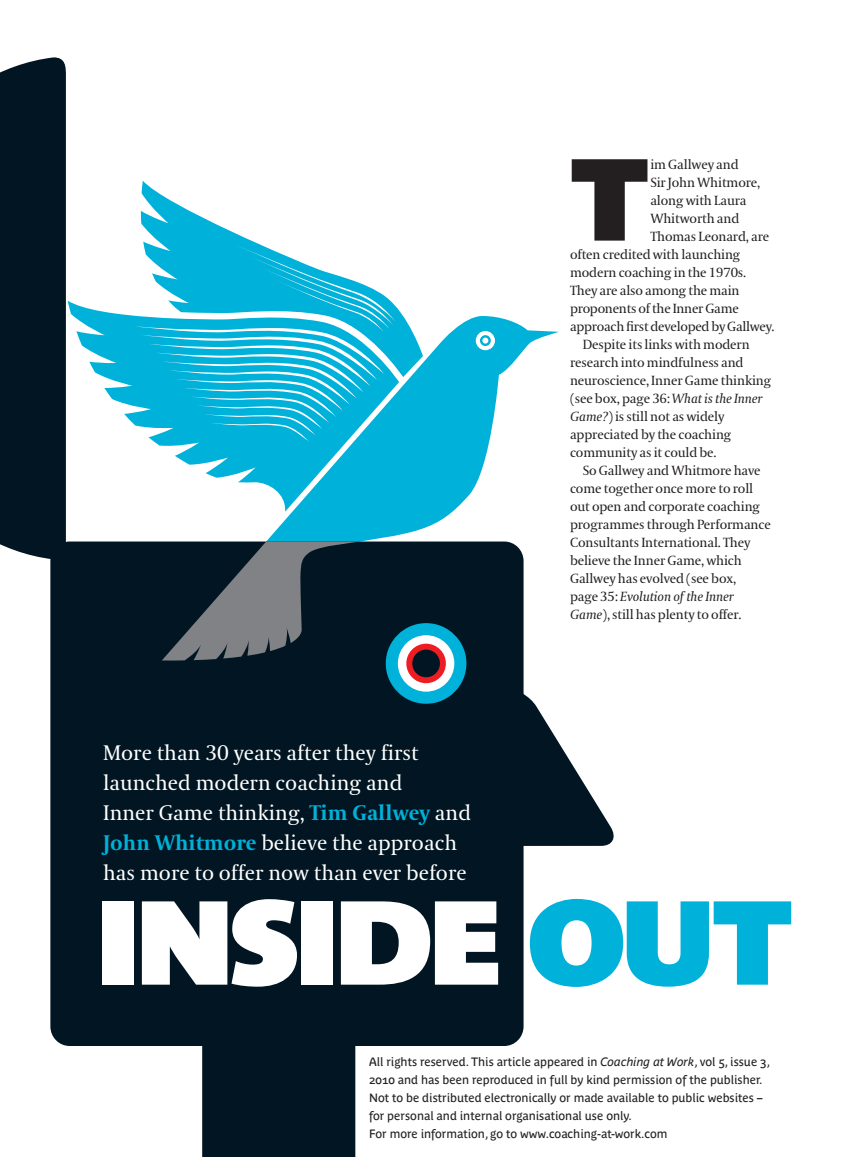
<style>
.page{position:relative;width:851px;height:1157px;background:#fff}
.page>*{position:absolute;margin:0;border:0;box-sizing:border-box;transform-origin:0 0}
.t1{font:700 117.9px "Parisine Sombre";letter-spacing:-.05em;color:#fff}
.t2{font:700 115.2px "Parisine Plus Sombre";color:#231f20}
.t3{font:21px/30px "Coranto";color:#fff}
.t4{font:13.2px "Coranto";letter-spacing:-.01em;color:#231f20}
.t5{font:italic 13.2px "Coranto";letter-spacing:-.01em;color:#231f20}
.t6{font:12px/18px "Parisine Plus";color:#231f20}
.s1{font-weight:700;color:#00b1d9}
.s2{font-style:italic}
.s3{font-style:normal}
.s4{color:#00b1d9}
</style>
<div class="page">
<svg style="left:266px;top:316px;width:293px;height:344px"></svg>
<svg style="left:68px;top:301px;width:331px;height:210px"></svg>
<svg style="left:141px;top:181px;width:282px;height:196px"></svg>
<svg style="left:135px;top:244px;width:260px;height:198px"></svg>
<svg style="left:476px;top:331px;width:19px;height:19px"></svg>
<div style="left:50px;top:541px;width:473px;height:505px;background:#011622;border-radius:19px"></div>
<div style="left:202px;top:1046px;width:153px;height:111px;background:#011622"></div>
<svg style="left:400px;top:687px;width:213px;height:159px"></svg>
<div style="left:0;top:57px;width:66px;height:502px;background:#011622"></div>
<svg style="left:162px;top:541px;width:197px;height:119px"></svg>
<div style="left:385px;top:623px;width:81px;height:80px;background:#00b1d9;border-radius:50%"></div>
<div style="left:398px;top:635px;width:56px;height:56px;background:#fff;border-radius:50%"></div>
<svg style="left:406px;top:643px;width:40px;height:40px"></svg>
<div style="left:412px;top:649px;width:28px;height:28px;background:#011622;border-radius:50%"></div>
<h3 class="t3" style="left:103px;top:738px;width:369px">More than 30 years after they first launched modern coaching and<br>Inner Game thinking, <span class="s1">Tim Gallwey</span> and <span class="s1">John Whitmore</span> believe the approach has more to offer now than ever before</h3>
<h2 class="t2" style="left:570px;top:131px;width:79px">T</h2>
<p class="t4" style="left:650px;top:156px;width:90px">im Gallwey and</p>
<p class="t4" style="left:650px;top:174px;width:111px">Sir John Whitmore,</p>
<p class="t4" style="left:650px;top:192px;width:98px">along with Laura</p>
<p class="t4" style="left:650px;top:210px;width:90px">Whitworth and</p>
<p class="t4" style="left:650px;top:228px;width:120px">Thomas Leonard, are</p>
<p class="t4" style="left:570px;top:246px;width:172px">often credited with launching</p>
<p class="t4" style="left:570px;top:264px;width:178px">modern coaching in the 1970s.</p>
<p class="t4" style="left:570px;top:282px;width:171px">They are also among the main</p>
<p class="t4" style="left:570px;top:300px;width:170px">proponents of the Inner Game</p>
<p class="t4" style="left:570px;top:318px;width:206px">approach first developed by Gallwey.</p>
<p class="t4" style="left:582px;top:336px;width:168px">Despite its links with modern</p>
<p class="t4" style="left:570px;top:354px;width:175px">research into mindfulness and</p>
<p class="t4" style="left:570px;top:372px;width:203px">neuroscience, Inner Game thinking</p>
<p class="t4" style="left:570px;top:390px;width:194px">(see box, page 36: <span class="s2">What is the Inner</span></p>
<p class="t4" style="left:570px;top:408px;width:156px"><span class="s2">Game?</span>) is still not as widely</p>
<p class="t4" style="left:570px;top:426px;width:163px">appreciated by the coaching</p>
<p class="t4" style="left:570px;top:444px;width:148px">community as it could be.</p>
<p class="t4" style="left:582px;top:462px;width:179px">So Gallwey and Whitmore have</p>
<p class="t4" style="left:570px;top:480px;width:185px">come together once more to roll</p>
<p class="t4" style="left:570px;top:498px;width:191px">out open and corporate coaching</p>
<p class="t4" style="left:570px;top:516px;width:202px">programmes through Performance</p>
<p class="t4" style="left:570px;top:534px;width:182px">Consultants International. They</p>
<p class="t4" style="left:570px;top:552px;width:173px">believe the Inner Game, which</p>
<p class="t4" style="left:570px;top:570px;width:168px">Gallwey has evolved (see box,</p>
<p class="t5" style="left:570px;top:588px;width:165px"><span class="s3">page 35:</span> Evolution of the Inner</p>
<p class="t4" style="left:570px;top:606px;width:173px"><span class="s2">Game</span>), still has plenty to offer.</p>
<h1 class="t1" style="left:95px;top:872px;width:699px">INSIDE <span class="s4">OUT</span></h1>
<p class="t6" style="left:369px;top:1052px;width:402px">All rights reserved. This article appeared in <span class="s2">Coaching at Work</span>, vol 5, issue 3, 2010 and has been reproduced in full by kind permission of the publisher.<br>Not to be distributed electronically or made available to public websites – for personal and internal organisational use only.<br>For more information, go to www.coaching-at-work.com</p>
</div>
